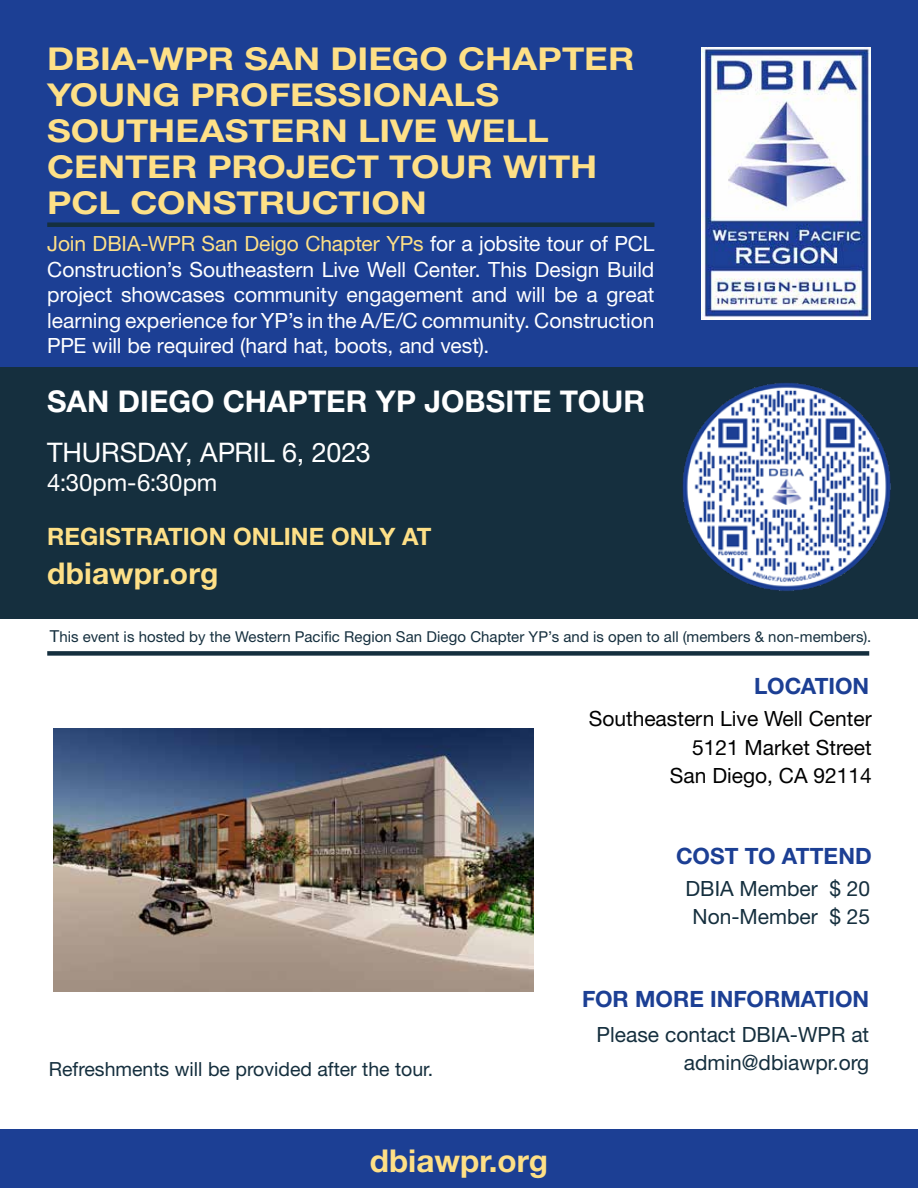
<style>
.page{position:relative;width:918px;height:1188px;background:#fff}
.page>*{position:absolute;margin:0;border:0;box-sizing:border-box;transform-origin:0 0}
.t1{font:700 31.5px/36px "Helvetica Neue LT Std";color:#fee087;scale:1.16 1}
.t2{font:700 31.5px "Helvetica Neue LT Std";color:#fee086}
.t3{font:700 30px "Helvetica Neue LT Std";color:#fff}
.t4{font:700 30px "Helvetica Neue LT Std";letter-spacing:.005em;color:#fee087}
.t5{font:27px "Helvetica Neue LT Std";letter-spacing:-.005em;color:#fff}
.t6{font:700 24px "Helvetica Neue LT Std";color:#fee087}
.t7{font:24px "Helvetica Neue LT Std";color:#fff}
.t8{font:700 22.5px "Helvetica Neue LT Std";color:#1c3f94}
.t9{font:21px/25.5px "Helvetica Neue LT Std";letter-spacing:-.005em;color:#fff;text-align:justify}
.t10{font:21px/28.5px "Helvetica Neue LT Std";color:#152f3e;text-align:center}
.t11{font:21px/28.5px "Helvetica Neue LT Std";color:#000101;text-align:right}
.t12{font:19.5px "Helvetica Neue LT Std";color:#152f3e}
.t13{font:15px "Helvetica Neue LT Std";letter-spacing:.005em;color:#152f3e}
.s1{color:#fee087}
.s2{font-size:16.5px}
</style>
<div class="page">
<div style="left:0;top:0;width:918px;height:376px;background:#1c3f94"></div>
<div style="left:0;top:1129px;width:918px;height:59px;background:#1c3f94"></div>
<div style="left:0;top:367px;width:918px;height:252px;background:#152f3e"></div>
<div style="left:47px;top:222px;width:607px;height:5px;background:#152f3e"></div>
<img style="left:701px;top:47px;width:170px;height:272px">
<img style="left:682px;top:382px;width:209px;height:209px">
<img style="left:54px;top:729px;width:480px;height:262px">
<div style="left:47px;top:651px;width:822px;height:5px;background:#152f3e"></div>
<h1 class="t1" style="left:47px;top:40px;width:508px">DBIA-WPR SAN DIEGO CHAPTER<br>YOUNG PROFESSIONALS<br>SOUTHEASTERN LIVE WELL<br>CENTER PROJECT TOUR WITH<br>PCL CONSTRUCTION</h1>
<p class="t9" style="left:47px;top:231px;width:609px"><span class="s1">Join DBIA-WPR San Deigo Chapter YPs</span> for a jobsite tour of PCL Construction’s Southeastern Live Well Center. This Design Build project showcases community engagement and will be a great learning experience for YP’s in the A/E/C community. Construction PPE will be required (hard hat, boots, and vest).</p>
<h2 class="t3" style="left:47px;top:383px;width:599px">SAN DIEGO CHAPTER YP JOBSITE TOUR</h2>
<p class="t5" style="left:47px;top:436px;width:325px">THURSDAY, APRIL 6, 2023</p>
<p class="t7" style="left:47px;top:468px;width:172px">4:30pm-6:30pm</p>
<p class="t6" style="left:47px;top:521px;width:386px">REGISTRATION ONLINE ONLY AT</p>
<h2 class="t4" style="left:47px;top:554px;width:173px">dbiawpr.org</h2>
<p class="t13" style="left:50px;top:628px;width:823px"><span class="s2">T</span>his event is hosted by the Western Pacific Region San Diego Chapter YP’s and is open to all (members &amp; non-members).</p>
<p class="t8" style="left:754px;top:672px;width:116px">LOCATION</p>
<p class="t11" style="left:589px;top:704px;width:285px">Southeastern Live Well Center<br>5121 Market Street<br>San Diego, CA 92114</p>
<p class="t8" style="left:676px;top:842px;width:197px">COST TO ATTEND</p>
<p class="t10" style="left:686px;top:874px;width:186px">DBIA Member $ 20<br>Non-Member $ 25</p>
<p class="t12" style="left:49px;top:1058px;width:386px">Refreshments will be provided after the tour.</p>
<h1 class="t2" style="left:370px;top:1142px;width:180px">dbiawpr.org</h1>
<p class="t8" style="left:582px;top:985px;width:289px">FOR MORE INFORMATION</p>
<p class="t10" style="left:597px;top:1020px;width:274px;text-align:right">Please contact DBIA-WPR at admin@dbiawpr.org</p>
</div>
